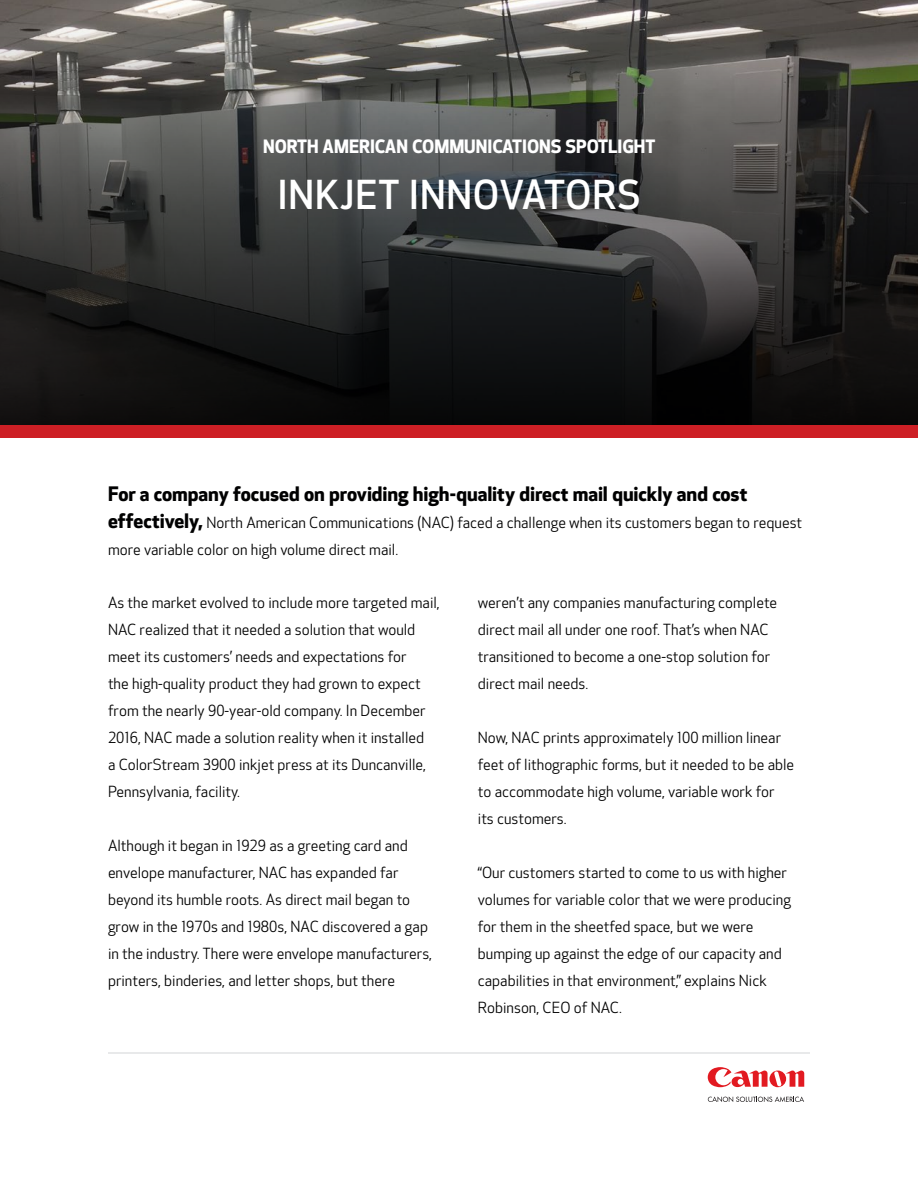
<style>
.page{position:relative;width:918px;height:1188px;background:#fff}
.page>*{position:absolute;margin:0;border:0;box-sizing:border-box;transform-origin:0 0}
.t1{font:500 39px "Optic Sans 301";letter-spacing:.02em;color:#fff}
.t2{font:700 19.5px "Optic Sans 401";letter-spacing:-.005em;color:#000001}
.t3{font:700 18px "Optic Sans 401";color:#fff}
.t4{font:15px/27px "Optic Sans 201";color:#000001}
.s1{font-family:"Optic Sans 401";font-weight:700;font-size:19.5px}
</style>
<div class="page">
<svg style="left:0;top:0;width:918px;height:426px;background:#3b3a39"></svg>
<div style="left:0;top:426px;width:918px;height:12px;background:#cd1f25"></div>
<hr style="left:108px;top:1052px;width:702px;height:2px;background:#e1e2e4">
<svg style="left:708px;top:1096px;width:96px;height:6px"></svg>
<svg style="left:708px;top:1067px;width:96px;height:20px"></svg>
<p class="t3" style="left:263px;top:136px;width:394px">NORTH AMERICAN COMMUNICATIONS SPOTLIGHT</p>
<h1 class="t1" style="left:277px;top:173px;width:365px">INKJET INNOVATORS</h1>
<h2 class="t2" style="left:108px;top:482px;width:641px">For a company focused on providing high-quality direct mail quickly and cost</h2>
<p class="t4" style="left:108px;top:509px;width:696px"><span class="s1">effectively,</span> North American Communications (NAC) faced a challenge when its customers began to request more variable color on high volume direct mail.</p>
<p class="t4" style="left:108px;top:590px;width:333px">As the market evolved to include more targeted mail, NAC realized that it needed a solution that would meet its customers’ needs and expectations for<br>the high-quality product they had grown to expect from the nearly 90-year-old company. In December 2016, NAC made a solution reality when it installed<br>a ColorStream 3900 inkjet press at its Duncanville, Pennsylvania, facility.</p>
<p class="t4" style="left:108px;top:833px;width:326px">Although it began in 1929 as a greeting card and envelope manufacturer, NAC has expanded far beyond its humble roots. As direct mail began to grow in the 1970s and 1980s, NAC discovered a gap in the industry. There were envelope manufacturers, printers, binderies, and letter shops, but there</p>
<p class="t4" style="left:478px;top:590px;width:301px">weren’t any companies manufacturing complete direct mail all under one roof. That’s when NAC transitioned to become a one-stop solution for direct mail needs.</p>
<p class="t4" style="left:478px;top:725px;width:318px">Now, NAC prints approximately 100 million linear feet of lithographic forms, but it needed to be able to accommodate high volume, variable work for its customers.</p>
<p class="t4" style="left:478px;top:860px;width:315px">“Our customers started to come to us with higher volumes for variable color that we were producing for them in the sheetfed space, but we were bumping up against the edge of our capacity and capabilities in that environment,” explains Nick Robinson, CEO of NAC.</p>
</div>
